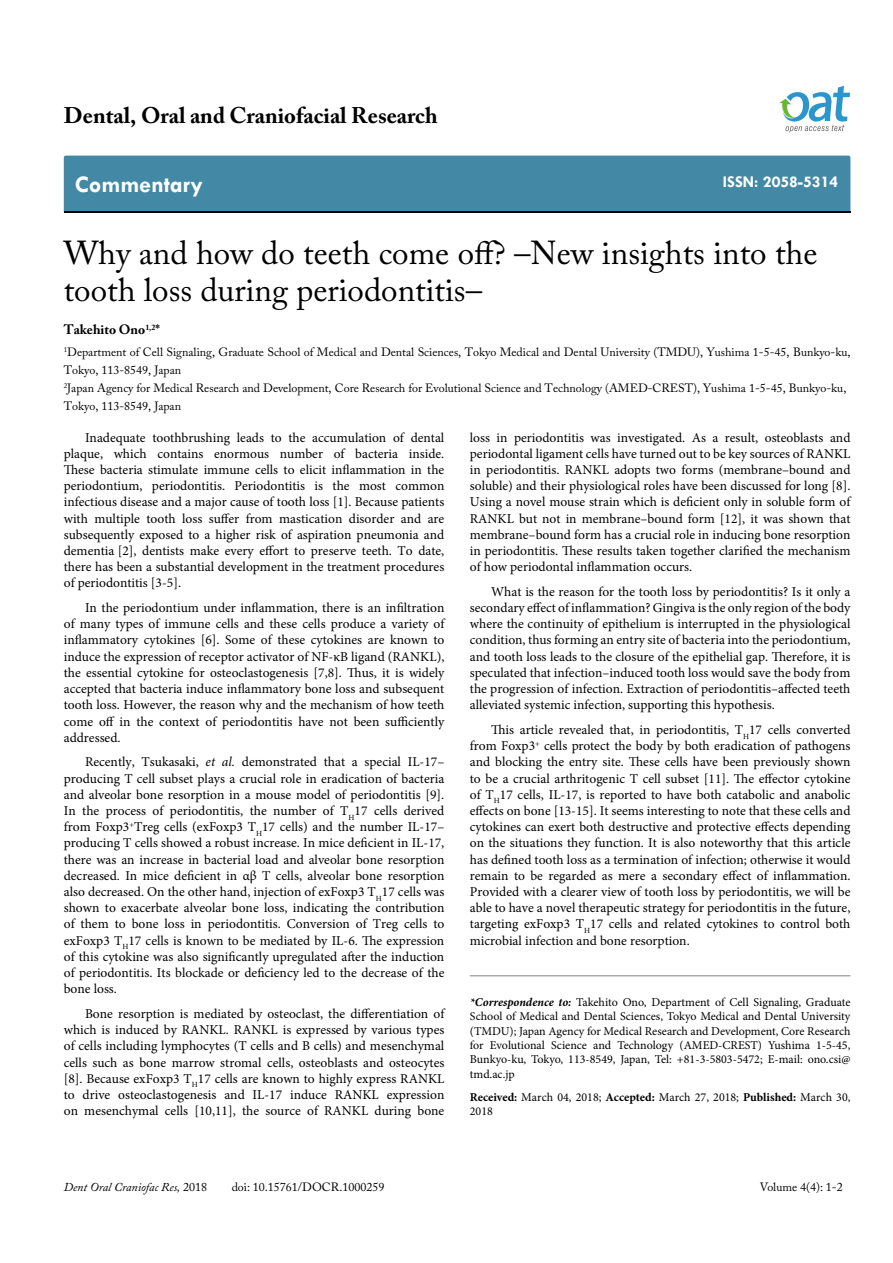
<style>
.page{position:relative;width:893px;height:1263px;background:#fff}
.page>*{position:absolute;margin:0;border:0;box-sizing:border-box;transform-origin:0 0}
.t1{font:33px/37.5px "Adobe Caslon Pro";color:#000}
.t2{font:700 24px "Tw Cen";color:#fff}
.t3{font:700 22.5px "Adobe Caslon Pro";color:#000}
.t4{font:700 16.5px "Tw Cen";color:#fff}
.t5{font:13.5px/16.2px "Minion Pro";color:#000;text-align:justify}
.t6{font:700 13.5px "Adobe Caslon Pro";color:#000}
.t7{font:12px/14.4px "Minion Pro";color:#000;text-align:justify}
.t8{font:12px/18px "Adobe Caslon Pro";color:#000}
.t9{font:italic 12px "Adobe Caslon Pro";color:#000}
.s1{font-style:italic}
.s2{font-weight:700;font-style:italic}
.s3{font-weight:700}
.s4{font-style:normal}
</style>
<div class="page">
<div style="left:64px;top:156px;width:786px;height:56px;background:#4389a5"></div>
<svg style="left:779px;top:86px;width:71px;height:47px"></svg>
<hr style="left:470px;top:975px;width:380px;height:1px;background:#808285">
<h3 class="t3" style="left:64px;top:102px;width:375px">Dental, Oral and Craniofacial Research</h3>
<h2 class="t2" style="left:75px;top:170px;width:130px">Commentary</h2>
<p class="t4" style="left:723px;top:172px;width:117px">ISSN: 2058-5314</p>
<h1 class="t1" style="left:64px;top:233px;width:755px">Why and how do teeth come off? –New insights into the tooth loss during periodontitis–</h1>
<p class="t6" style="left:64px;top:322px;width:98px">Takehito Ono<sup>1,2</sup>*</p>
<p class="t8" style="left:64px;top:343px;width:788px"><sup>1</sup>Department of Cell Signaling, Graduate School of Medical and Dental Sciences, Tokyo Medical and Dental University (TMDU), Yushima 1-5-45, Bunkyo-ku, Tokyo, 113-8549, Japan<br><sup>2</sup>Japan Agency for Medical Research and Development, Core Research for Evolutional Science and Technology (AMED-CREST), Yushima 1-5-45, Bunkyo-ku, Tokyo, 113-8549, Japan</p>
<p class="t5" style="left:64px;top:429px;width:382px;text-indent:21px">Inadequate toothbrushing leads to the accumulation of dental plaque, which contains enormous number of bacteria inside.<br>These bacteria stimulate immune cells to elicit inflammation in the periodontium, periodontitis. Periodontitis is the most common infectious disease and a major cause of tooth loss [1]. Because patients with multiple tooth loss suffer from mastication disorder and are subsequently exposed to a higher risk of aspiration pneumonia and dementia [2], dentists make every effort to preserve teeth. To date, there has been a substantial development in the treatment procedures of periodontitis [3-5].</p>
<p class="t5" style="left:64px;top:600px;width:382px;text-indent:21px">In the periodontium under inflammation, there is an infiltration of many types of immune cells and these cells produce a variety of inflammatory cytokines [6]. Some of these cytokines are known to induce the expression of receptor activator of NF-κB ligand (RANKL), the essential cytokine for osteoclastogenesis [7,8]. Thus, it is widely accepted that bacteria induce inflammatory bone loss and subsequent tooth loss. However, the reason why and the mechanism of how teeth come off in the context of periodontitis have not been sufficiently addressed.</p>
<p class="t5" style="left:64px;top:754px;width:382px;text-indent:21px">Recently, Tsukasaki, <span class="s1">et al.</span> demonstrated that a special IL-17– producing T cell subset plays a crucial role in eradication of bacteria and alveolar bone resorption in a mouse model of periodontitis [9].<br>In the process of periodontitis, the number of T<sub>H</sub>17 cells derived from Foxp3<sup>+</sup>Treg cells (exFoxp3 T<sub>H</sub>17 cells) and the number IL-17– producing T cells showed a robust increase. In mice deficient in IL-17, there was an increase in bacterial load and alveolar bone resorption decreased. In mice deficient in αβ T cells, alveolar bone resorption also decreased. On the other hand, injection of exFoxp3 T<sub>H</sub>17 cells was shown to exacerbate alveolar bone loss, indicating the contribution of them to bone loss in periodontitis. Conversion of Treg cells to exFoxp3 T<sub>H</sub>17 cells is known to be mediated by IL-6. The expression of this cytokine was also significantly upregulated after the induction of periodontitis. Its blockade or deficiency led to the decrease of the bone loss.</p>
<p class="t5" style="left:64px;top:1005px;width:382px;text-indent:21px">Bone resorption is mediated by osteoclast, the differentiation of which is induced by RANKL. RANKL is expressed by various types of cells including lymphocytes (T cells and B cells) and mesenchymal cells such as bone marrow stromal cells, osteoblasts and osteocytes [8]. Because exFoxp3 T<sub>H</sub>17 cells are known to highly express RANKL to drive osteoclastogenesis and IL-17 induce RANKL expression on mesenchymal cells [10,11], the source of RANKL during bone</p>
<p class="t5" style="left:470px;top:429px;width:382px">loss in periodontitis was investigated. As a result, osteoblasts and periodontal ligament cells have turned out to be key sources of RANKL in periodontitis. RANKL adopts two forms (membrane–bound and soluble) and their physiological roles have been discussed for long [8].<br>Using a novel mouse strain which is deficient only in soluble form of RANKL but not in membrane–bound form [12], it was shown that membrane–bound form has a crucial role in inducing bone resorption in periodontitis. These results taken together clarified the mechanism of how periodontal inflammation occurs.</p>
<p class="t5" style="left:470px;top:583px;width:382px;text-indent:21px">What is the reason for the tooth loss by periodontitis? Is it only a secondary effect of inflammation? Gingiva is the only region of the body where the continuity of epithelium is interrupted in the physiological condition, thus forming an entry site of bacteria into the periodontium, and tooth loss leads to the closure of the epithelial gap. Therefore, it is speculated that infection–induced tooth loss would save the body from the progression of infection. Extraction of periodontitis–affected teeth alleviated systemic infection, supporting this hypothesis.</p>
<p class="t5" style="left:470px;top:722px;width:382px;text-indent:21px">This article revealed that, in periodontitis, T<sub>H</sub>17 cells converted from Foxp3<sup>+</sup> cells protect the body by both eradication of pathogens and blocking the entry site. These cells have been previously shown to be a crucial arthritogenic T cell subset [11]. The effector cytokine of T<sub>H</sub>17 cells, IL-17, is reported to have both catabolic and anabolic effects on bone [13-15]. It seems interesting to note that these cells and cytokines can exert both destructive and protective effects depending on the situations they function. It is also noteworthy that this article has defined tooth loss as a termination of infection; otherwise it would remain to be regarded as mere a secondary effect of inflammation.<br>Provided with a clearer view of tooth loss by periodontitis, we will be able to have a novel therapeutic strategy for periodontitis in the future, targeting exFoxp3 T<sub>H</sub>17 cells and related cytokines to control both microbial infection and bone resorption.</p>
<p class="t7" style="left:470px;top:995px;width:382px"><span class="s2">*Correspondence to:</span> Takehito Ono, Department of Cell Signaling, Graduate School of Medical and Dental Sciences, Tokyo Medical and Dental University (TMDU); Japan Agency for Medical Research and Development, Core Research for Evolutional Science and Technology (AMED-CREST) Yushima 1-5-45, Bunkyo-ku, Tokyo, 113-8549, Japan, Tel: +81-3-5803-5472; E-mail: ono.csi@ tmd.ac.jp</p>
<p class="t7" style="left:470px;top:1090px;width:382px"><span class="s3">Received:</span> March 04, 2018; <span class="s3">Accepted:</span> March 27, 2018; <span class="s3">Published:</span> March 30,<br>2018</p>
<p class="t9" style="left:64px;top:1180px;width:145px">Dent Oral Craniofac Res, <span class="s4">2018</span></p>
<p class="t8" style="left:232px;top:1178px;width:154px">doi: 10.15761/DOCR.1000259</p>
<p class="t8" style="left:760px;top:1178px;width:84px">Volume 4(4): 1-2</p>
</div>
